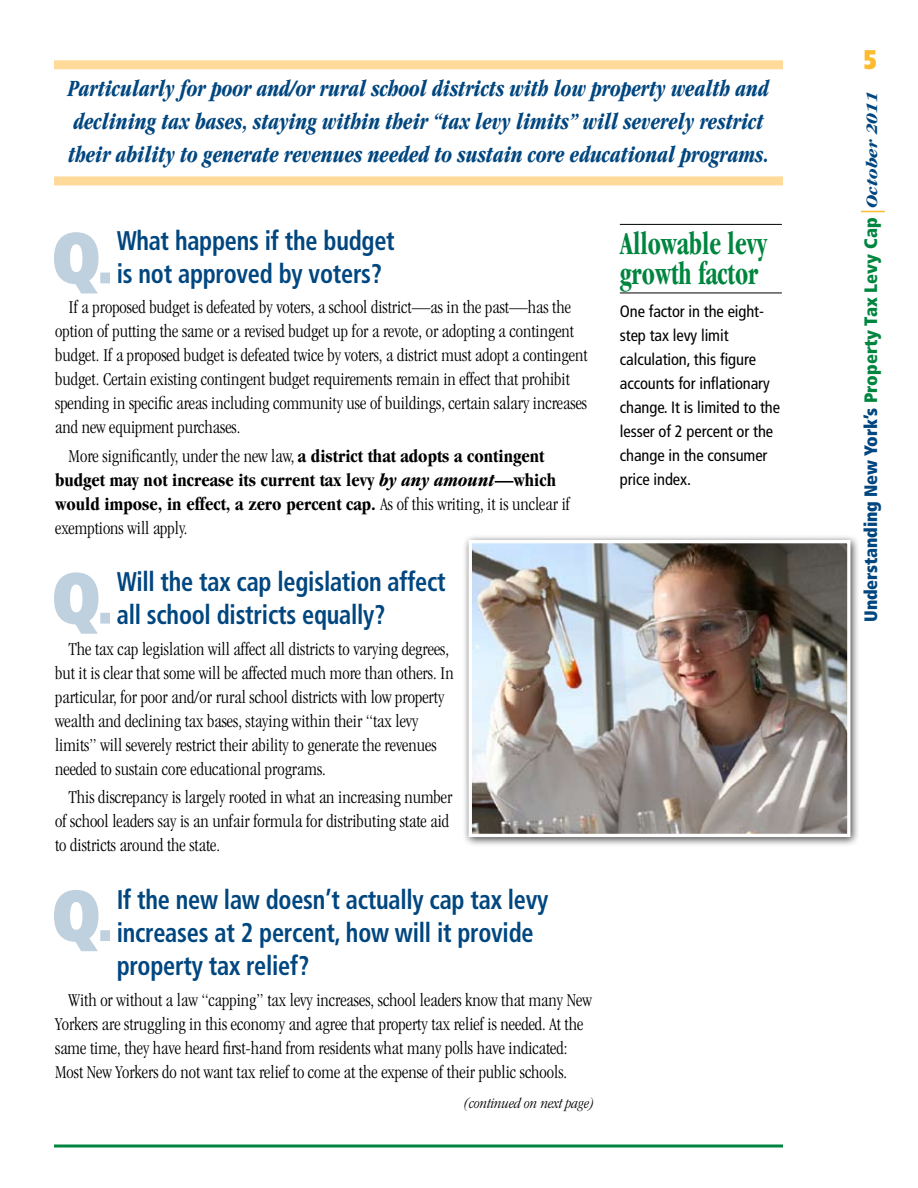
<style>
.page{position:relative;width:918px;height:1188px;background:#fff}
.page>*{position:absolute;margin:0;border:0;box-sizing:border-box;transform-origin:0 0}
.t1{font:700 condensed 33px/30px "Garamond";color:#00853f;scale:.8 1}
.t2{font:700 condensed 27px/33px "Frutiger";letter-spacing:-.01em;color:#00467f;scale:.9 1}
.t3{font:900 27px "Frutiger";color:#fdbb30;scale:.8 1}
.t4{font:italic 700 condensed 24px/33px "Garamond";letter-spacing:-.005em;color:#00467f;scale:.9 1}
.t5{font:300 condensed 18.75px/24px "Garamond";color:#000}
.t6{font:700 condensed 18.75px/24px "Garamond";color:#000}
.t7{font:900 condensed 18px "Frutiger";letter-spacing:-.01em;color:#00467f}
.t8{font:condensed 16.5px/24px "Frutiger";letter-spacing:-.005em;color:#000}
.t9{font:italic 300 condensed 15px "Garamond";color:#000}
.s1{font-weight:300}
.s2{font-style:italic}
.s3{color:#00853f}
.s4{font-family:"Garamond";font-weight:700;font-style:italic;font-size:16.5px}
</style>
<div class="page">
<svg style="left:54px;top:1144px;width:729px;height:4px;background:#3fa36e"></svg>
<svg style="left:861px;top:211px;width:24px;height:1px"></svg>
<div style="left:462px;top:534px;width:399px;height:314px;background:#000;opacity:.75"></div>
<img style="left:473px;top:544px;width:374px;height:289px">
<div style="left:469px;top:540px;width:382px;height:297px;border:3px solid #fff"></div>
<hr style="left:620px;top:224px;width:162px;height:1px;background:#000">
<hr style="left:620px;top:293px;width:162px;height:1px;background:#000">
<div style="left:54px;top:60px;width:729px;height:9px;background:#ffda98"></div>
<div style="left:54px;top:176px;width:729px;height:9px;background:#ffda98"></div>
<svg style="left:54px;top:232px;width:56px;height:61px"></svg>
<svg style="left:54px;top:572px;width:56px;height:62px"></svg>
<svg style="left:54px;top:890px;width:56px;height:61px"></svg>
<p class="t4" style="left:68px;top:72px;width:780px">Particularly for poor and/or rural school districts with low property wealth and declining tax bases, staying within their “tax levy limits” will severely restrict their ability to generate revenues needed to sustain core educational programs.</p>
<h2 class="t2" style="left:117px;top:224px;width:310px">What happens if the budget is not approved by voters?</h2>
<p class="t5" style="left:55px;top:295px;width:534px;text-indent:14px">If a proposed budget is defeated by voters, a school district—as in the past—has the option of putting the same or a revised budget up for a revote, or adopting a contingent budget. If a proposed budget is defeated twice by voters, a district must adopt a contingent budget. Certain existing contingent budget requirements remain in effect that prohibit spending in specific areas including community use of buildings, certain salary increases and new equipment purchases.</p>
<p class="t6" style="left:55px;top:443px;width:516px;text-indent:14px"><span class="s1">More significantly, under the new law,</span> a district that adopts a contingent budget may not increase its current tax levy <span class="s2">by any amount</span>—which would impose, in effect, a zero percent cap. <span class="s1">As of this writing, it is unclear if exemptions will apply.</span></p>
<h2 class="t2" style="left:117px;top:565px;width:367px">Will the tax cap legislation affect all school districts equally?</h2>
<p class="t5" style="left:55px;top:637px;width:400px;text-indent:14px">The tax cap legislation will affect all districts to varying degrees, but it is clear that some will be affected much more than others. In particular, for poor and/or rural school districts with low property wealth and declining tax bases, staying within their “tax levy limits” will severely restrict their ability to generate the revenues needed to sustain core educational programs.</p>
<p class="t5" style="left:55px;top:785px;width:399px;text-indent:14px">This discrepancy is largely rooted in what an increasing number of school leaders say is an unfair formula for distributing state aid to districts around the state.</p>
<h2 class="t2" style="left:117px;top:883px;width:481px">If the new law doesn’t actually cap tax levy increases at 2 percent, how will it provide property tax relief?</h2>
<p class="t5" style="left:55px;top:988px;width:538px;text-indent:13px">With or without a law “capping” tax levy increases, school leaders know that many New Yorkers are struggling in this economy and agree that property tax relief is needed. At the same time, they have heard first-hand from residents what many polls have indicated:<br>Most New Yorkers do not want tax relief to come at the expense of their public schools.</p>
<p class="t9" style="left:464px;top:1095px;width:131px">(continued on next page)</p>
<h1 class="t1" style="left:620px;top:229px;width:186px">Allowable levy growth factor</h1>
<p class="t8" style="left:620px;top:300px;width:162px">One factor in the eight&shy;step tax levy limit calculation, this figure accounts for inflationary change. It is limited to the lesser of 2 percent or the change in the consumer price index.</p>
<h2 class="t3" style="left:864px;top:43px;width:17px">5</h2>
<p class="t7" style="left:860px;top:622px;width:532px;rotate:-90deg">Understanding New York’s <span class="s3">Property Tax Levy Cap</span> <span class="s4">October 2011</span></p>
</div>
